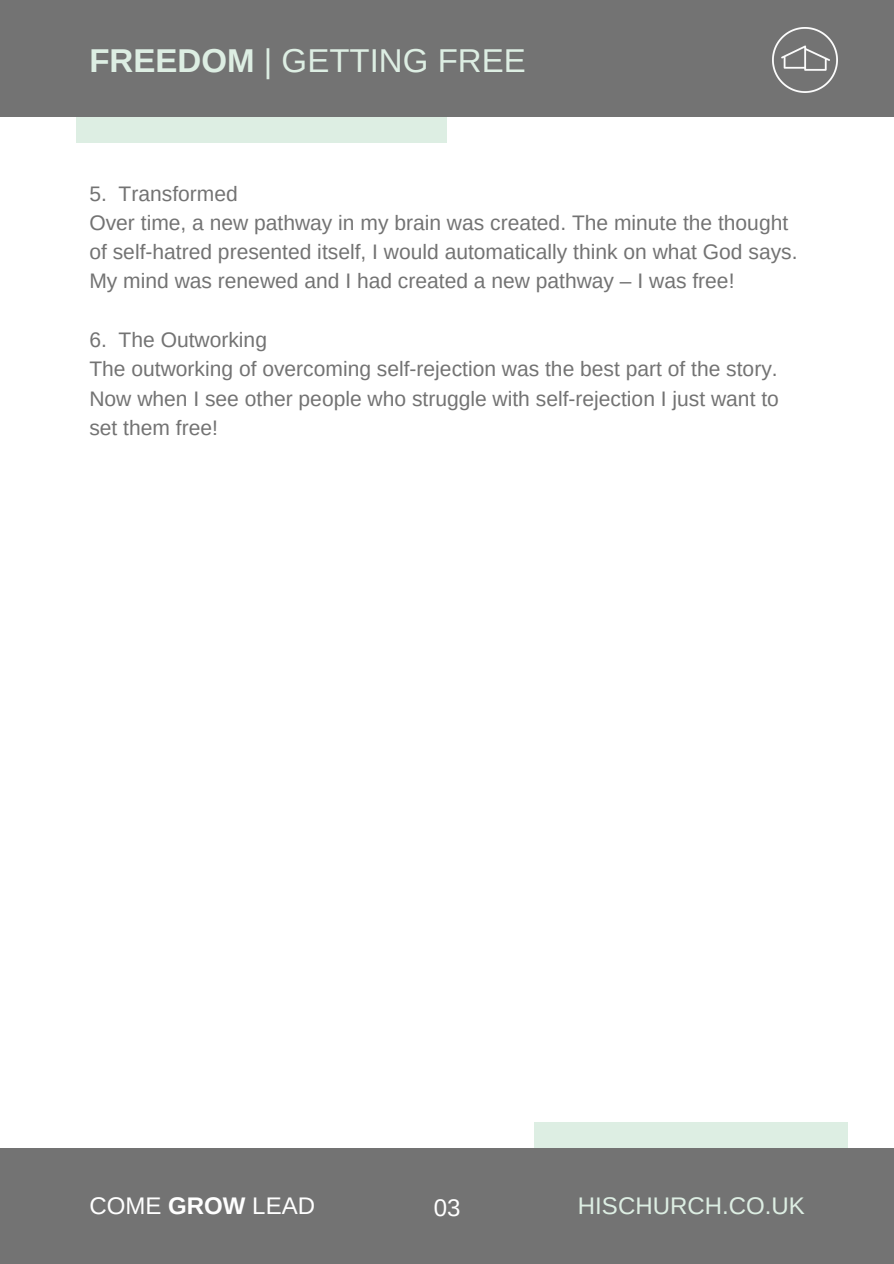
<style>
.page{position:relative;width:894px;height:1264px;background:#fff}
.page>*{position:absolute;margin:0;border:0;box-sizing:border-box;transform-origin:0 0}
.t1{font:33px "Arimo";color:#ddeee3}
.t2{font:24px "Arimo";color:#ddeee3}
.t3{font:24px "Arimo";color:#fff}
.t4{font:21px/29.2px "Arimo";color:#737373}
.s1{font-weight:700}
</style>
<div class="page">
<div style="left:76px;top:0;width:370px;height:143px;background:#ddeee3"></div>
<div style="left:0;top:0;width:893px;height:116px;background:#737373"></div>
<div style="left:534px;top:1122px;width:313px;height:141px;background:#ddeee3"></div>
<div style="left:0;top:1147px;width:893px;height:116px;background:#737373"></div>
<img style="left:772px;top:28px;width:64px;height:64px">
<p class="t1" style="left:89px;top:42px;width:438px"><span class="s1">FREEDOM</span> | GETTING FREE</p>
<p class="t4" style="left:89px;top:179px;width:150px">5. Transformed</p>
<p class="t4" style="left:89px;top:208px;width:709px">Over time, a new pathway in my brain was created. The minute the thought of self-hatred presented itself, I would automatically think on what God says.<br>My mind was renewed and I had created a new pathway – I was free!</p>
<p class="t4" style="left:89px;top:325px;width:179px">6. The Outworking</p>
<p class="t4" style="left:89px;top:354px;width:690px;text-align:justify">The outworking of overcoming self-rejection was the best part of the story.<br>Now when I see other people who struggle with self-rejection I just want to set them free!</p>
<p class="t3" style="left:89px;top:1191px;width:227px">COME <span class="s1">GROW</span> LEAD</p>
<p class="t3" style="left:433px;top:1193px;width:28px">03</p>
<p class="t2" style="left:577px;top:1191px;width:228px">HISCHURCH.CO.UK</p>
</div>
